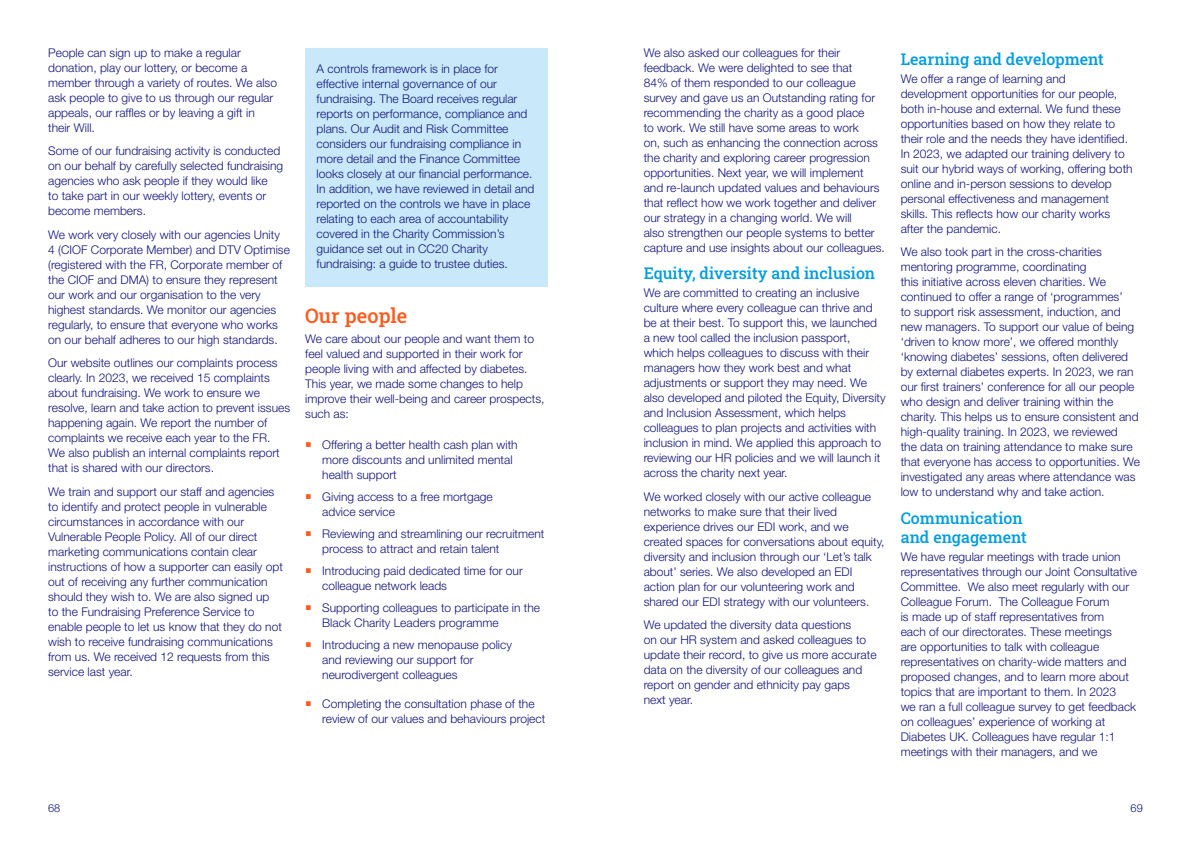
<style>
.page{position:relative;width:1191px;height:842px;background:#fff}
.page>*{position:absolute;margin:0;border:0;box-sizing:border-box;transform-origin:0 0}
.t1{font:500 20px "Roboto Slab";color:#ff5a1d}
.t2{font:500 16px/19px "Roboto Slab";color:#009de0}
.t3{font:300 12px/15px "Helvetica Neue LT Std";color:#111478}
.t4{font:300 11px "Helvetica Neue LT Std";color:#111478}
</style>
<div class="page">
<div style="left:305px;top:48px;width:242px;height:239px;background:#c9e9fb"></div>
<p class="t3" style="left:48px;top:45px;width:230px">People can sign up to make a regular donation, play our lottery, or become a member through a variety of routes. We also ask people to give to us through our regular appeals, our raffles or by leaving a gift in their Will.</p>
<p class="t3" style="left:48px;top:143px;width:236px">Some of our fundraising activity is conducted on our behalf by carefully selected fundraising agencies who ask people if they would like<br>to take part in our weekly lottery, events or become members.</p>
<p class="t3" style="left:48px;top:227px;width:243px">We work very closely with our agencies Unity<br>4 (CIOF Corporate Member) and DTV Optimise (registered with the FR, Corporate member of the CIOF and DMA) to ensure they represent our work and our organisation to the very highest standards. We monitor our agencies regularly, to ensure that everyone who works on our behalf adheres to our high standards.</p>
<p class="t3" style="left:48px;top:355px;width:243px">Our website outlines our complaints process clearly. In 2023, we received 15 complaints about fundraising. We work to ensure we resolve, learn and take action to prevent issues happening again. We report the number of complaints we receive each year to the FR.<br>We also publish an internal complaints report that is shared with our directors.</p>
<p class="t3" style="left:48px;top:484px;width:236px">We train and support our staff and agencies to identify and protect people in vulnerable circumstances in accordance with our Vulnerable People Policy. All of our direct marketing communications contain clear instructions of how a supporter can easily opt out of receiving any further communication should they wish to. We are also signed up<br>to the Fundraising Preference Service to enable people to let us know that they do not wish to receive fundraising communications from us. We received 12 requests from this service last year.</p>
<p class="t3" style="left:316px;top:61px;width:219px">A controls framework is in place for effective internal governance of our fundraising. The Board receives regular reports on performance, compliance and plans. Our Audit and Risk Committee considers our fundraising compliance in more detail and the Finance Committee looks closely at our financial performance.<br>In addition, we have reviewed in detail and reported on the controls we have in place relating to each area of accountability covered in the Charity Commission’s guidance set out in CC20 Charity fundraising: a guide to trustee duties.</p>
<h1 class="t1" style="left:305px;top:302px;width:103px">Our people</h1>
<p class="t3" style="left:305px;top:331px;width:241px">We care about our people and want them to feel valued and supported in their work for people living with and affected by diabetes.<br>This year, we made some changes to help improve their well-being and career prospects, such as:</p>
<p class="t3" style="left:322px;top:437px;width:197px">Offering a better health cash plan with more discounts and unlimited mental health support</p>
<p class="t3" style="left:322px;top:489px;width:172px">Giving access to a free mortgage advice service</p>
<p class="t3" style="left:322px;top:526px;width:224px">Reviewing and streamlining our recruitment process to attract and retain talent</p>
<p class="t3" style="left:322px;top:563px;width:202px">Introducing paid dedicated time for our colleague network leads</p>
<p class="t3" style="left:322px;top:600px;width:219px">Supporting colleagues to participate in the<br>Black Charity Leaders programme</p>
<p class="t3" style="left:322px;top:637px;width:191px">Introducing a new menopause policy and reviewing our support for neurodivergent colleagues</p>
<p class="t3" style="left:322px;top:696px;width:224px">Completing the consultation phase of the review of our values and behaviours project</p>
<p class="t3" style="left:643px;top:45px;width:243px">We also asked our colleagues for their feedback. We were delighted to see that<br>84% of them responded to our colleague survey and gave us an Outstanding rating for recommending the charity as a good place<br>to work. We still have some areas to work<br>on, such as enhancing the connection across the charity and exploring career progression opportunities. Next year, we will implement and re-launch updated values and behaviours that reflect how we work together and deliver our strategy in a changing world. We will<br>also strengthen our people systems to better capture and use insights about our colleagues.</p>
<h2 class="t2" style="left:643px;top:264px;width:233px">Equity, diversity and inclusion</h2>
<p class="t3" style="left:643px;top:285px;width:243px">We are committed to creating an inclusive culture where every colleague can thrive and be at their best. To support this, we launched a new tool called the inclusion passport,<br>which helps colleagues to discuss with their managers how they work best and what adjustments or support they may need. We also developed and piloted the Equity, Diversity and Inclusion Assessment, which helps colleagues to plan projects and activities with inclusion in mind. We applied this approach to reviewing our HR policies and we will launch it across the charity next year.</p>
<p class="t3" style="left:643px;top:489px;width:242px">We worked closely with our active colleague networks to make sure that their lived experience drives our EDI work, and we created spaces for conversations about equity, diversity and inclusion through our ‘Let’s talk about’ series. We also developed an EDI action plan for our volunteering work and shared our EDI strategy with our volunteers.</p>
<p class="t3" style="left:643px;top:617px;width:234px">We updated the diversity data questions<br>on our HR system and asked colleagues to update their record, to give us more accurate data on the diversity of our colleagues and report on gender and ethnicity pay gaps<br>next year.</p>
<h2 class="t2" style="left:900px;top:49px;width:205px">Learning and development</h2>
<p class="t3" style="left:900px;top:71px;width:233px">We offer a range of learning and development opportunities for our people, both in-house and external. We fund these opportunities based on how they relate to their role and the needs they have identified.<br>In 2023, we adapted our training delivery to suit our hybrid ways of working, offering both online and in-person sessions to develop personal effectiveness and management skills. This reflects how our charity works after the pandemic.</p>
<p class="t3" style="left:900px;top:244px;width:241px">We also took part in the cross-charities mentoring programme, coordinating<br>this initiative across eleven charities. We continued to offer a range of ‘programmes’<br>to support risk assessment, induction, and new managers. To support our value of being ‘driven to know more’, we offered monthly ‘knowing diabetes’ sessions, often delivered by external diabetes experts. In 2023, we ran our first trainers’ conference for all our people who design and deliver training within the charity. This helps us to ensure consistent and high-quality training. In 2023, we reviewed<br>the data on training attendance to make sure that everyone has access to opportunities. We investigated any areas where attendance was low to understand why and take action.</p>
<h2 class="t2" style="left:900px;top:508px;width:128px">Communication and engagement</h2>
<p class="t3" style="left:900px;top:549px;width:238px">We have regular meetings with trade union representatives through our Joint Consultative Committee. We also meet regularly with our Colleague Forum. The Colleague Forum<br>is made up of staff representatives from<br>each of our directorates. These meetings<br>are opportunities to talk with colleague representatives on charity-wide matters and proposed changes, and to learn more about topics that are important to them. In 2023<br>we ran a full colleague survey to get feedback on colleagues’ experience of working at Diabetes UK. Colleagues have regular 1:1 meetings with their managers, and we</p>
<p class="t4" style="left:48px;top:801px;width:14px">68</p>
<p class="t4" style="left:1130px;top:801px;width:14px">69</p>
</div>
